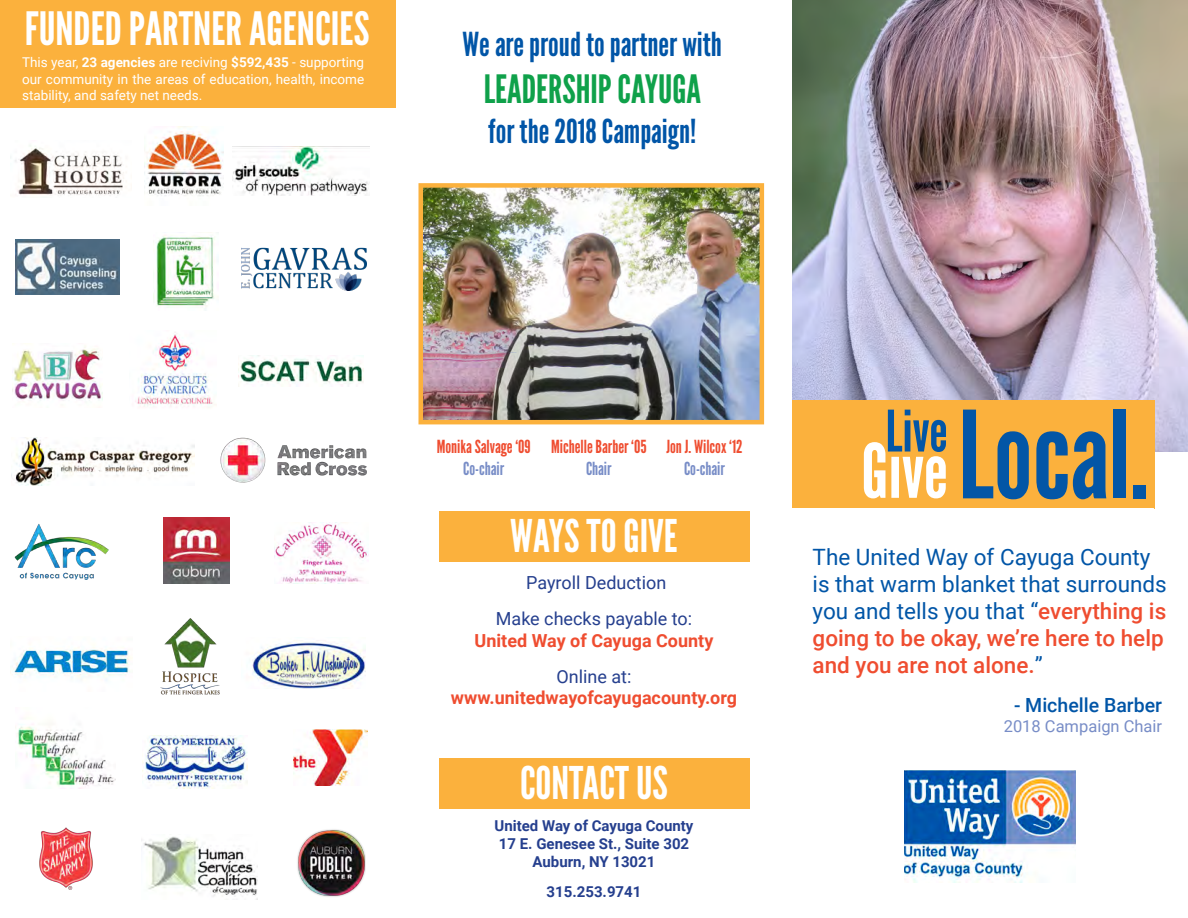
<style>
.page{position:relative;width:1188px;height:918px;background:#fff}
.page>*{position:absolute;margin:0;border:0;box-sizing:border-box;transform-origin:0 0}
.t1{font:120.75px "League Gothic";color:#0356a6}
.t2{font:57px "League Gothic";color:#0356a6}
.t3{font:45.9px "League Gothic";color:#fff}
.t4{font:45px "League Gothic";color:#fff}
.t5{font:39px "League Gothic";color:#0fa14a}
.t6{font:33px "League Gothic";color:#0155a7}
.t7{font:22.5px/27px "Roboto";color:#0155a7}
.t8{font:500 19.5px "Roboto";color:#0155a7}
.t9{font:700 18px/21.6px "Roboto";color:#ef4d30;text-align:center}
.t10{font:18px "League Gothic";color:#ef4d30}
.t11{font:18px "Roboto";color:#253f8e}
.t12{font:18px "League Gothic";color:#788dc7}
.t13{font:16.5px "Roboto";color:#788dc7}
.t14{font:700 15px "Roboto";color:#253f8e}
.t15{font:13.5px/16.2px "Roboto";color:#fff;text-align:justify}
.s1{font-weight:700}
.s2{font-weight:400;color:#253f8e}
.s3{font-size:75px;color:#fff}
.s4{font-weight:500;color:#ef4d30}
</style>
<div class="page">
<img style="left:423px;top:188px;width:336px;height:231px">
<div style="left:418px;top:183px;width:346px;height:241px;border:4px solid #fbb13d"></div>
<div style="left:439px;top:511px;width:311px;height:51px;background:#fbb13d"></div>
<div style="left:439px;top:759px;width:311px;height:50px;background:#fbb13d"></div>
<img style="left:297px;top:829px;width:69px;height:68px">
<img style="left:144px;top:126px;width:80px;height:70px">
<img style="left:221px;top:437px;width:146px;height:46px">
<img style="left:11px;top:437px;width:184px;height:48px">
<img style="left:142px;top:735px;width:106px;height:53px">
<img style="left:14px;top:523px;width:95px;height:57px">
<img style="left:10px;top:647px;width:122px;height:34px">
<img style="left:15px;top:145px;width:109px;height:51px">
<img style="left:232px;top:147px;width:137px;height:48px">
<img style="left:15px;top:239px;width:104px;height:55px">
<img style="left:242px;top:247px;width:125px;height:43px">
<img style="left:160px;top:618px;width:60px;height:77px">
<img style="left:143px;top:836px;width:115px;height:63px">
<img style="left:153px;top:235px;width:62px;height:75px">
<img style="left:252px;top:640px;width:113px;height:48px">
<img style="left:163px;top:518px;width:66px;height:66px">
<img style="left:17px;top:724px;width:98px;height:64px">
<img style="left:274px;top:524px;width:95px;height:59px">
<img style="left:238px;top:355px;width:125px;height:31px">
<img style="left:14px;top:346px;width:88px;height:55px">
<img style="left:135px;top:332px;width:78px;height:76px">
<img style="left:294px;top:729px;width:74px;height:56px">
<img style="left:792px;top:0;width:396px;height:451px">
<div style="left:0;top:0;width:396px;height:107px;background:#fbb13d"></div>
<img style="left:39px;top:827px;width:54px;height:63px">
<img style="left:904px;top:770px;width:172px;height:113px">
<div style="left:792px;top:400px;width:363px;height:108px;background:#fbb13d"></div>
<p class="t3" style="left:25px;top:1px;width:346px">FUNDED PARTNER AGENCIES</p>
<p class="t15" style="left:22px;top:54px;width:344px">This year, <span class="s1">23 agencies</span> are reciving <span class="s1">$592,435</span> - supporting our community in the areas of education, health, income stability, and safety net needs.</p>
<p class="t6" style="left:463px;top:25px;width:261px">We are proud to partner with</p>
<p class="t5" style="left:484px;top:66px;width:219px">LEADERSHIP CAYUGA</p>
<p class="t6" style="left:488px;top:111px;width:210px">for the 2018 Campaign!</p>
<p class="t10" style="left:437px;top:436px;width:96px">Monika Salvage ‘09</p>
<p class="t12" style="left:463px;top:458px;width:42px">Co-chair</p>
<p class="t10" style="left:551px;top:436px;width:97px">Michelle Barber ‘05</p>
<p class="t12" style="left:586px;top:458px;width:27px">Chair</p>
<p class="t10" style="left:666px;top:436px;width:78px">Jon J. Wilcox ‘12</p>
<p class="t12" style="left:684px;top:458px;width:42px">Co-chair</p>
<p class="t4" style="left:510px;top:509px;width:169px">WAYS TO GIVE</p>
<p class="t11" style="left:526px;top:570px;width:142px">Payroll Deduction</p>
<p class="t9" style="left:475px;top:607px;width:240px"><span class="s2">Make checks payable to:<br></span>United Way of Cayuga County</p>
<p class="t11" style="left:557px;top:664px;width:77px">Online at:</p>
<p class="t9" style="left:451px;top:687px;width:288px">www.unitedwayofcayugacounty.org</p>
<p class="t4" style="left:520px;top:756px;width:149px">CONTACT US</p>
<p class="t14" style="left:495px;top:815px;width:200px">United Way of Cayuga County</p>
<p class="t14" style="left:499px;top:833px;width:192px">17 E. Genesee St., Suite 302</p>
<p class="t14" style="left:533px;top:851px;width:124px">Auburn, NY 13021</p>
<p class="t14" style="left:547px;top:881px;width:96px">315.253.9741</p>
<h1 class="t1" style="left:861px;top:383px;width:290px"><span class="s3">Give</span>Local.</h1>
<h2 class="t2" style="left:886px;top:397px;width:64px">Live</h2>
<p class="t7" style="left:813px;top:543px;width:356px">The United Way of Cayuga County is that warm blanket that surrounds you and tells you that “<span class="s4">everything is going to be okay, we’re here to help and you are not alone.</span>”</p>
<p class="t8" style="left:1014px;top:691px;width:150px">- Michelle Barber</p>
<p class="t13" style="left:1004px;top:714px;width:160px">2018 Campaign Chair</p>
</div>
